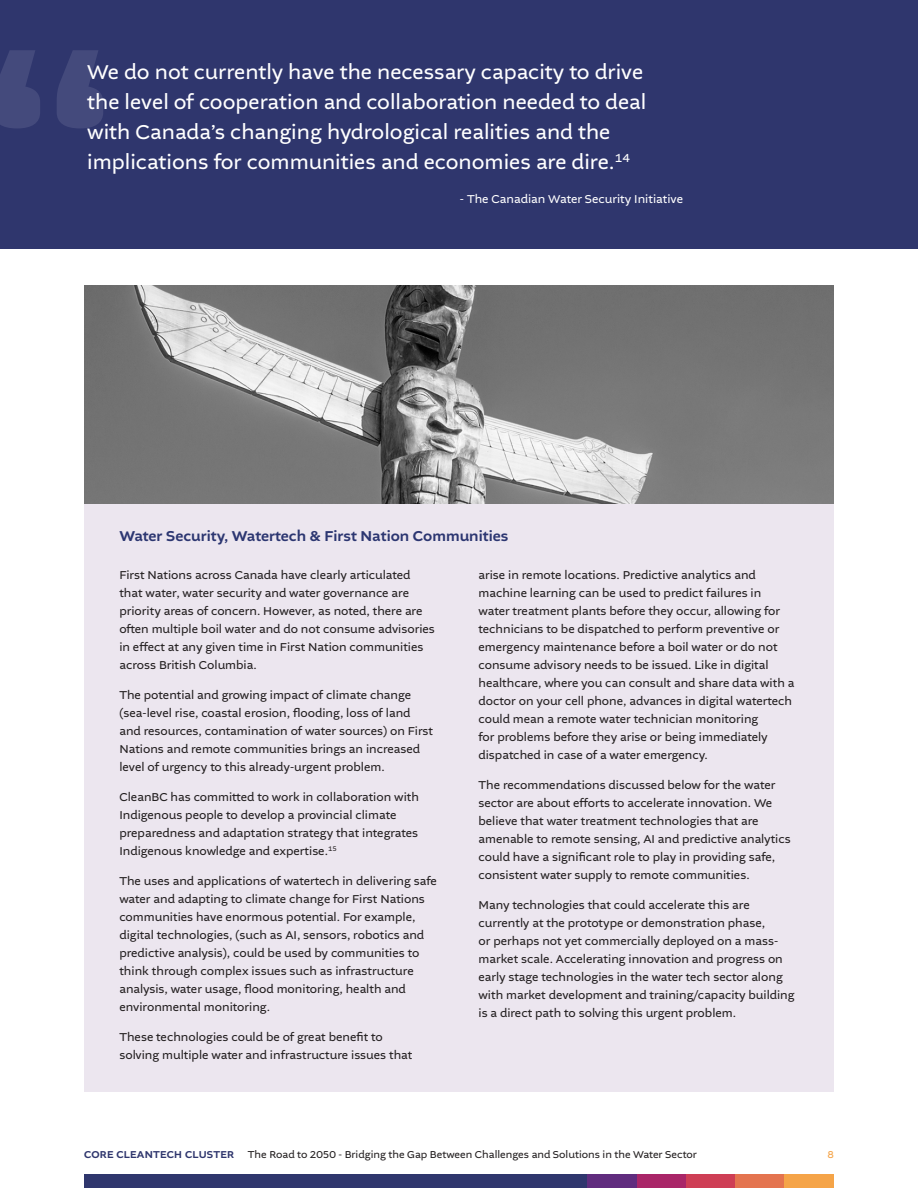
<style>
.page{position:relative;width:918px;height:1188px;background:#fff}
.page>*{position:absolute;margin:0;border:0;box-sizing:border-box;transform-origin:0 0}
.t1{font:21px/30px "Altivo";color:#fff}
.t2{font:500 15px "Altivo";color:#2c3671}
.t3{font:12px/18px "Altivo";color:#231f20}
.t4{font:12px "Altivo";color:#fff}
.t5{font:10.5px "Altivo";color:#231f20}
.t6{font:500 10.5px "Altivo";letter-spacing:.02em;color:#2f366d}
.t7{font:10.5px "Altivo";color:#f5a448}
</style>
<div class="page">
<div style="left:84px;top:1174px;width:504px;height:14px;background:#2f366d"></div>
<div style="left:588px;top:1174px;width:49px;height:14px;background:#602c7e"></div>
<div style="left:637px;top:1174px;width:49px;height:14px;background:#a92668"></div>
<div style="left:686px;top:1174px;width:49px;height:14px;background:#ce3e55"></div>
<div style="left:735px;top:1174px;width:50px;height:14px;background:#e4744f"></div>
<div style="left:785px;top:1174px;width:49px;height:14px;background:#f5a448"></div>
<div style="left:84px;top:472px;width:750px;height:620px;background:#ece6ef"></div>
<div style="left:0;top:0;width:918px;height:248px;background:#2f366d"></div>
<svg style="left:0;top:50px;width:103px;height:78px"></svg>
<img style="left:84px;top:285px;width:750px;height:218px">
<p class="t1" style="left:87px;top:58px;width:561px">We do not currently have the necessary capacity to drive the level of cooperation and collaboration needed to deal with Canada’s changing hydrological realities and the implications for communities and economies are dire.<sup>14</sup></p>
<p class="t4" style="left:460px;top:191px;width:225px">- The Canadian Water Security Initiative</p>
<p class="t2" style="left:119px;top:526px;width:391px">Water Security, Watertech &amp; First Nation Communities</p>
<p class="t3" style="left:478px;top:566px;width:317px">arise in remote locations. Predictive analytics and machine learning can be used to predict failures in water treatment plants before they occur, allowing for technicians to be dispatched to perform preventive or emergency maintenance before a boil water or do not consume advisory needs to be issued. Like in digital healthcare, where you can consult and share data with a doctor on your cell phone, advances in digital watertech could mean a remote water technician monitoring<br>for problems before they arise or being immediately dispatched in case of a water emergency.</p>
<p class="t3" style="left:478px;top:776px;width:314px">The recommendations discussed below for the water sector are about efforts to accelerate innovation. We believe that water treatment technologies that are amenable to remote sensing, AI and predictive analytics could have a significant role to play in providing safe, consistent water supply to remote communities.</p>
<p class="t3" style="left:478px;top:896px;width:318px">Many technologies that could accelerate this are currently at the prototype or demonstration phase,<br>or perhaps not yet commercially deployed on a mass&shy;market scale. Accelerating innovation and progress on early stage technologies in the water tech sector along with market development and training/capacity building is a direct path to solving this urgent problem.</p>
<p class="t3" style="left:119px;top:566px;width:317px">First Nations across Canada have clearly articulated that water, water security and water governance are priority areas of concern. However, as noted, there are often multiple boil water and do not consume advisories in effect at any given time in First Nation communities across British Columbia.</p>
<p class="t3" style="left:119px;top:686px;width:315px">The potential and growing impact of climate change (sea-level rise, coastal erosion, flooding, loss of land and resources, contamination of water sources) on First Nations and remote communities brings an increased level of urgency to this already-urgent problem.</p>
<p class="t3" style="left:119px;top:788px;width:301px">CleanBC has committed to work in collaboration with Indigenous people to develop a provincial climate preparedness and adaptation strategy that integrates Indigenous knowledge and expertise.<sup>15</sup></p>
<p class="t3" style="left:119px;top:872px;width:319px">The uses and applications of watertech in delivering safe water and adapting to climate change for First Nations communities have enormous potential. For example, digital technologies, (such as AI, sensors, robotics and predictive analysis), could be used by communities to think through complex issues such as infrastructure analysis, water usage, flood monitoring, health and environmental monitoring.</p>
<p class="t3" style="left:119px;top:1028px;width:295px">These technologies could be of great benefit to solving multiple water and infrastructure issues that</p>
<p class="t6" style="left:84px;top:1148px;width:152px">CORE CLEANTECH CLUSTER</p>
<p class="t5" style="left:248px;top:1148px;width:451px">The Road to 2050 - Bridging the Gap Between Challenges and Solutions in the Water Sector</p>
<p class="t7" style="left:827px;top:1148px;width:8px">8</p>
</div>
